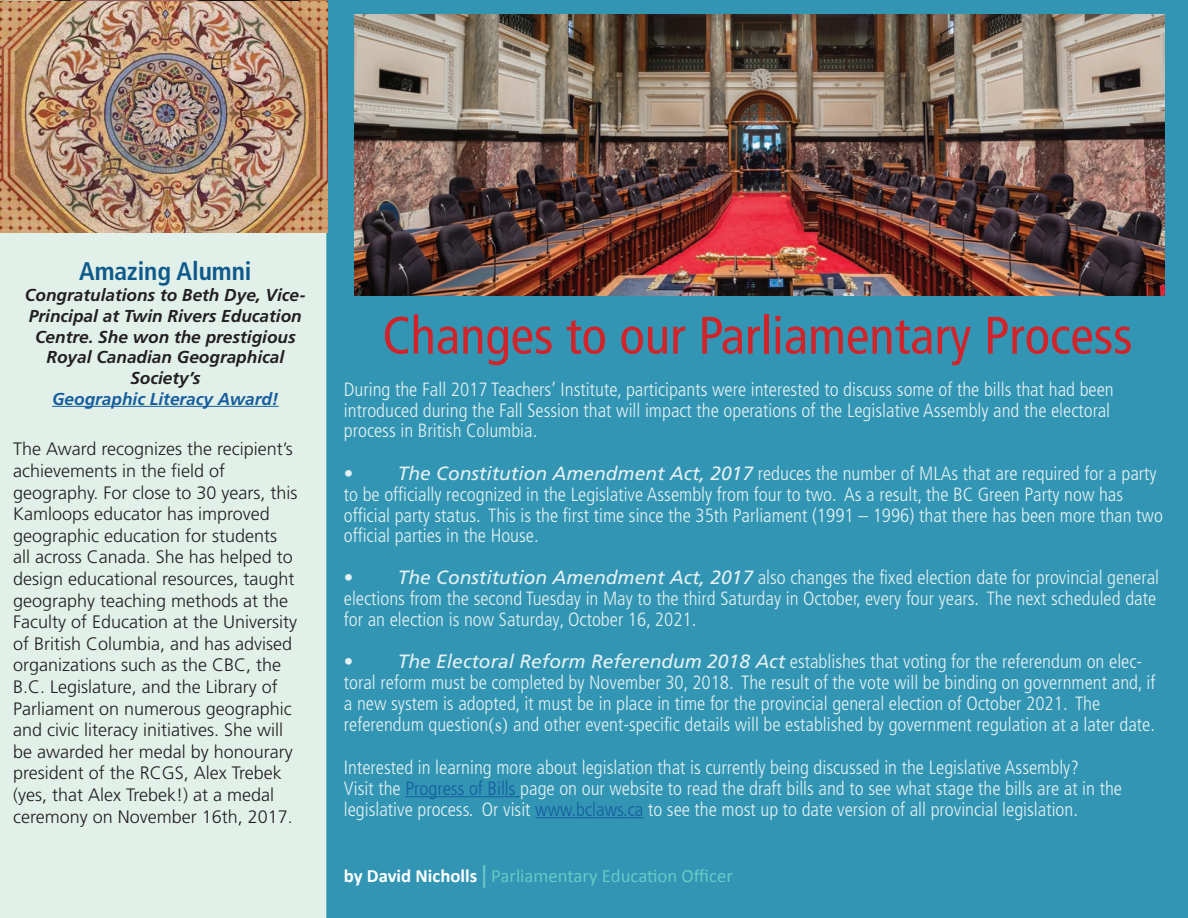
<style>
.page{position:relative;width:1188px;height:918px;background:#fff}
.page>*{position:absolute;margin:0;border:0;box-sizing:border-box;transform-origin:0 0}
.t1{font:condensed 52.5px "Frutiger LT Std";color:#d1232a}
.t2{font:700 condensed 25.5px "Frutiger LT Std";color:#0f5a8c}
.t3{font:300 condensed 19.2px/20.9px "Frutiger LT Std";color:#e4f1f3}
.t4{font:18.75px "Calibri";color:#6ac8c7}
.t5{font:300 18px/21.6px "Frutiger LT Std";color:#231f20}
.t6{font:italic 700 17.25px/20.7px "Frutiger LT Std";color:#231f20;text-align:center}
.t7{font:italic 700 17.25px "Frutiger LT Std";color:#175d9e}
.s1{font-weight:400;font-style:italic;font-stretch:normal}
.s2{font-family:"Minion Pro";font-weight:400;font-stretch:normal}
.s3{color:#175d9e}
.s4{font-weight:700;color:#fff}
.s5{font-family:"Candara";font-weight:700;font-size:22.5px}
</style>
<div class="page">
<div style="left:326px;top:0;width:862px;height:918px;background:#3195b3"></div>
<hr style="left:405px;top:796px;width:115px;height:1px;background:#175d9e">
<hr style="left:535px;top:817px;width:108px;height:1px;background:#175d9e">
<div style="left:0;top:231px;width:326px;height:687px;background:#e1f1e9"></div>
<hr style="left:52px;top:406px;width:227px;height:1px;background:#175d9e">
<img style="left:1px;top:2px;width:326px;height:230px">
<img style="left:355px;top:14px;width:810px;height:281px">
<h2 class="t2" style="left:79px;top:256px;width:174px">Amazing Alumni</h2>
<p class="t6" style="left:25px;top:285px;width:282px">Congratulations to Beth Dye, Vice-<br>Principal at Twin Rivers Education<br>Centre. She won the prestigious<br>Royal Canadian Geographical<br>Society’s</p>
<p class="t7" style="left:52px;top:388px;width:228px">Geographic Literacy Award!</p>
<p class="t5" style="left:13px;top:439px;width:286px">The Award recognizes the recipient’s achievements in the field of geography. For close to 30 years, this Kamloops educator has improved geographic education for students all across Canada. She has helped to design educational resources, taught geography teaching methods at the Faculty of Education at the University of British Columbia, and has advised organizations such as the CBC, the B.C. Legislature, and the Library of Parliament on numerous geographic and civic literacy initiatives. She will be awarded her medal by honourary president of the RCGS, Alex Trebek (yes, that Alex Trebek!) at a medal ceremony on November 16th, 2017.</p>
<h1 class="t1" style="left:382px;top:305px;width:752px">Changes to our Parliamentary Process</h1>
<p class="t3" style="left:344px;top:379px;width:771px">During the Fall 2017 Teachers’ Institute, participants were interested to discuss some of the bills that had been introduced during the Fall Session that will impact the operations of the Legislative Assembly and the electoral process in British Columbia.</p>
<p class="t3" style="left:344px;top:463px;width:821px">• <span class="s1">The Constitution Amendment Act, 2017</span> reduces the number of MLAs that are required for a party to be officially recognized in the Legislative Assembly from four to two. As a result, the BC Green Party now has official party status. This is the first time since the 35th Parliament (1991 – 1996) that there has been more than two official parties in the House.</p>
<p class="t3" style="left:344px;top:568px;width:817px">• <span class="s1">The Constitution Amendment Act, 2017</span> also changes the fixed election date for provincial general elections from the second Tuesday in May to the third Saturday in October, every four years. The next scheduled date for an election is now Saturday, October 16, 2021.</p>
<p class="t3" style="left:344px;top:651px;width:813px">• <span class="s1">The Electoral Reform Referendum 2018 Act</span> establishes that voting for the referendum on elec&shy;toral reform must be completed by November 30, 2018. The result of the vote will be binding on government and, if a new system is adopted, it must be in place in time for the provincial general election of October 2021. The referendum question<span class="s2">(s)</span> and other event-specific details will be established by government regulation at a later date.</p>
<p class="t3" style="left:344px;top:757px;width:780px">Interested in learning more about legislation that is currently being discussed in the Legislative Assembly?<br>Visit the <span class="s3">Progress of Bills</span> page on our website to read the draft bills and to see what stage the bills are at in the legislative process. Or visit <span class="s3">www.bclaws.ca</span> to see the most up to date version of all provincial legislation.</p>
<p class="t4" style="left:344px;top:864px;width:391px"><span class="s4">by David Nicholls</span> <span class="s5">|</span> Parliamentary Education Officer</p>
</div>
